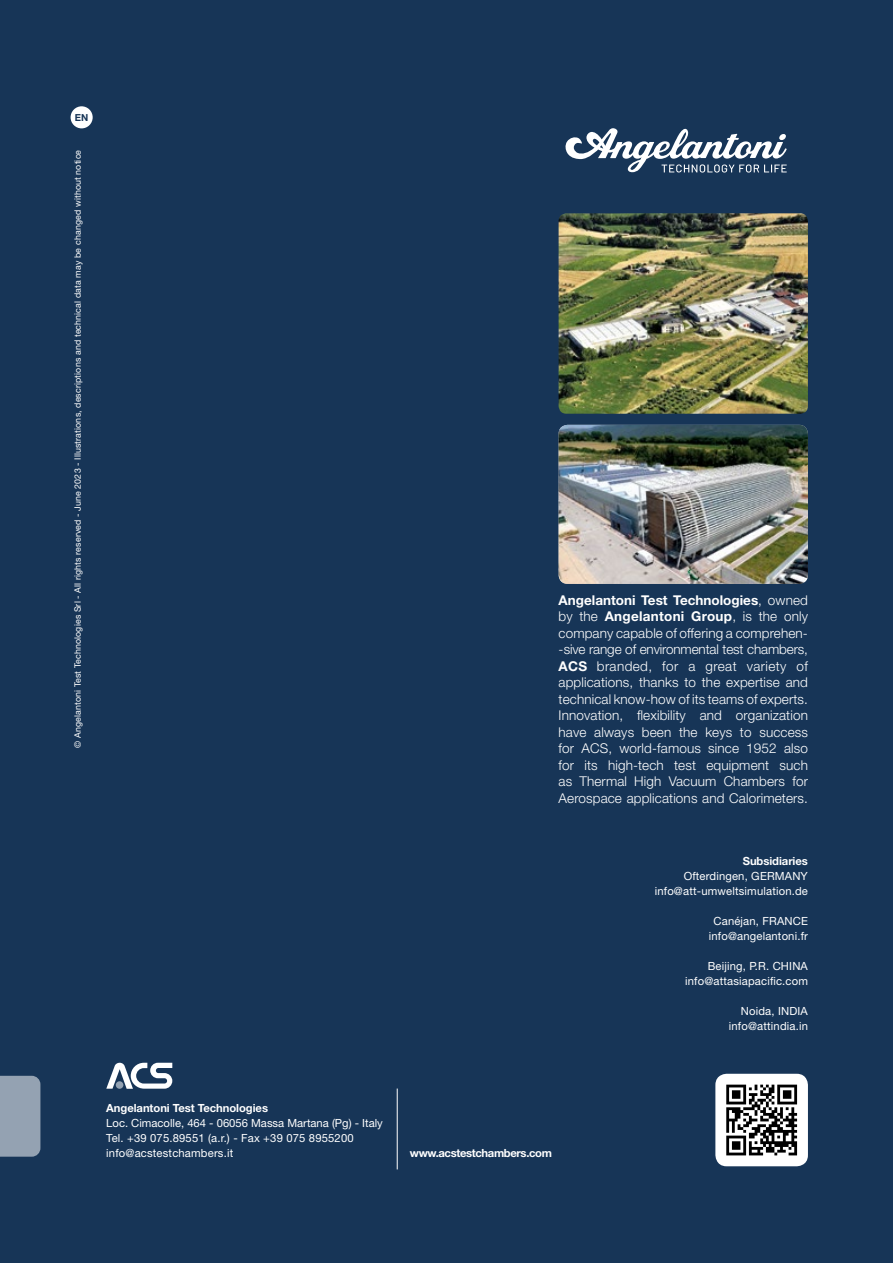
<style>
.page{position:relative;width:893px;height:1263px;background:#173557}
.page>*{position:absolute;margin:0;border:0;box-sizing:border-box;transform-origin:0 0}
.t1{font:300 13.5px/16.5px "Helvetica Neue LT Std";letter-spacing:.01em;color:#fff;text-align:justify}
.t2{font:11.25px/15px "Helvetica Neue LT Std";letter-spacing:.015em;color:#fff;text-align:right}
.t3{font:700 11.25px "Helvetica Neue LT Std";letter-spacing:-.005em;color:#fff}
.t4{font:700 11.25px "Helvetica Neue LT Std";letter-spacing:-.03em;color:#fff}
.t5{font:700 9.75px "Helvetica Neue LT Std";color:#173557}
.t6{font:8.85px "Helvetica Neue LT Std";letter-spacing:.015em;color:#fff}
.s1{font-weight:700}
</style>
<div class="page">
<div style="left:715px;top:1074px;width:93px;height:92px;background:#fff;border-radius:11px"></div>
<div style="left:723px;top:1082px;width:77px;height:76px;background:linear-gradient(to bottom,#f8f8f8,#f9f9f9)"></div>
<svg style="left:726px;top:1084px;width:71px;height:71px"></svg>
<img style="left:559px;top:213px;width:249px;height:201px">
<img style="left:559px;top:425px;width:249px;height:159px">
<div style="left:71px;top:106px;width:22px;height:22px;background:#fff;border-radius:50%"></div>
<svg style="left:565px;top:128px;width:222px;height:45px"></svg>
<div style="left:0;top:1076px;width:40px;height:81px;background:#94a2b2"></div>
<svg style="left:106px;top:1063px;width:66px;height:26px"></svg>
<hr style="left:397px;top:1088px;width:1px;height:81px;background:#fff">
<p class="t5" style="left:75px;top:111px;width:15px">EN</p>
<p class="t6" style="left:72px;top:748px;width:599px;rotate:-90deg">© Angelantoni Test Technologies Srl - All rights reserved - June 2023 - Illustrations, descriptions and technical data may be changed without notice</p>
<p class="t1" style="left:559px;top:591px;width:251px"><span class="s1">Angelantoni Test Technologies</span>, owned by the <span class="s1">Angelantoni Group</span>, is the only company capable of offering a comprehen--sive range of environmental test chambers, <span class="s1">ACS</span> branded, for a great variety of applications, thanks to the expertise and technical know-how of its teams of experts.<br>Innovation, flexibility and organization have always been the keys to success for ACS, world-famous since 1952 also for its high-tech test equipment such as Thermal High Vacuum Chambers for Aerospace applications and Calorimeters.</p>
<p class="t3" style="left:743px;top:854px;width:67px">Subsidiaries</p>
<p class="t2" style="left:655px;top:869px;width:155px">Ofterdingen, GERMANY info@att-umweltsimulation.de</p>
<p class="t2" style="left:709px;top:914px;width:101px;text-align:center">Canéjan, FRANCE info@angelantoni.fr</p>
<p class="t2" style="left:685px;top:959px;width:124px">Beijing, P.R. CHINA info@attasiapacific.com</p>
<p class="t2" style="left:729px;top:1004px;width:81px">Noida, INDIA info@attindia.in</p>
<p class="t3" style="left:106px;top:1101px;width:163px">Angelantoni Test Technologies</p>
<p class="t2" style="left:106px;top:1115px;width:278px;text-align:left">Loc. Cimacolle, 464 - 06056 Massa Martana (Pg) - Italy<br>Tel. +39 075.89551 (a.r.) - Fax +39 075 8955200 info@acstestchambers.it</p>
<p class="t4" style="left:410px;top:1146px;width:144px">www.acstestchambers.com</p>
</div>
